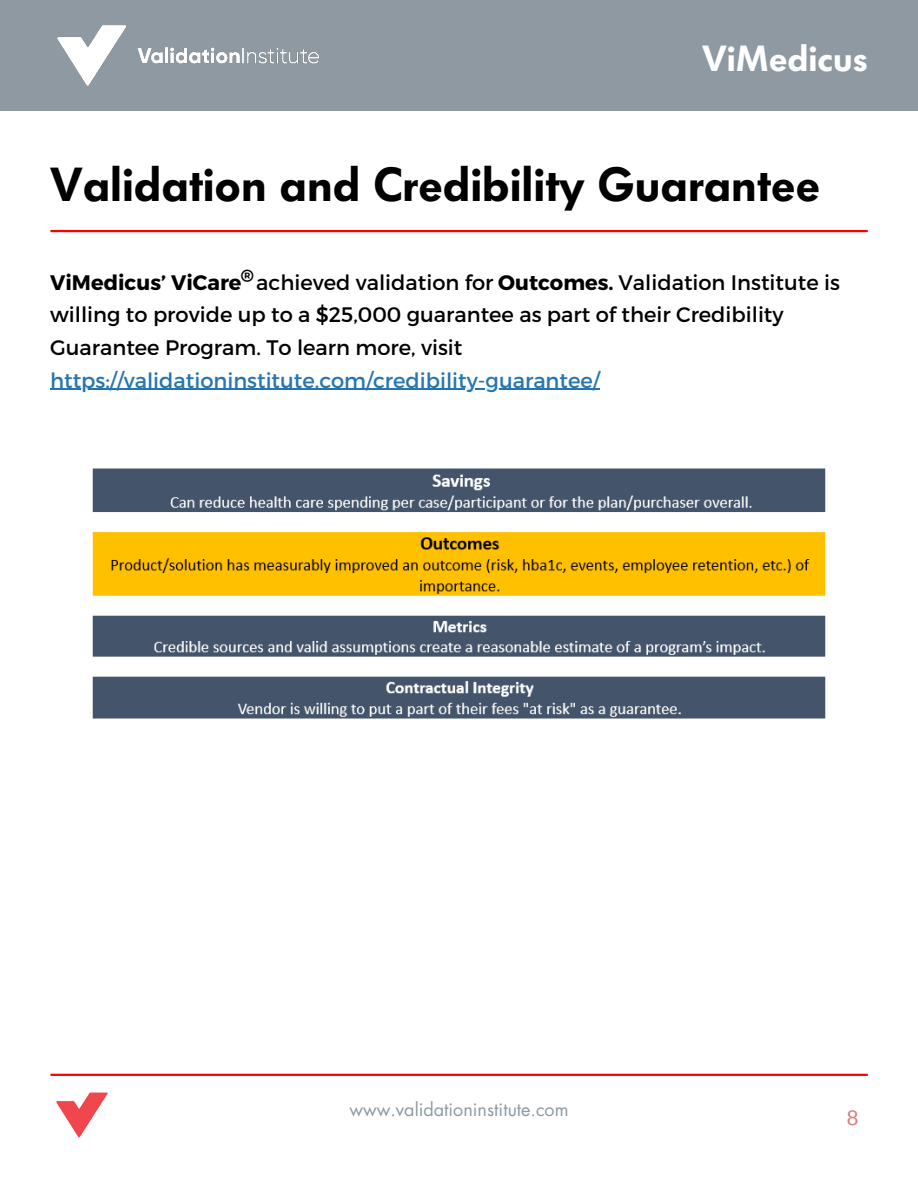
<style>
.page{position:relative;width:918px;height:1188px;background:#fff}
.page>*{position:absolute;margin:0;border:0;box-sizing:border-box;transform-origin:0 0}
.t1{font:600 47.25px "Futura BQ";color:#000}
.t2{font:600 36px "Futura BQ";color:#fff}
.t3{font:21px/32.7px "Montserrat";color:#000}
.t4{font:21px "Montserrat";color:#2475b0}
.t5{font:21px "Arimo";color:#d97f76}
.t6{font:18px "Futura LT";color:#8e99a2}
.t7{font:700 18px "Montserrat";color:#000}
.s1{font-weight:700}
</style>
<div class="page">
<div style="left:0;top:0;width:918px;height:111px;background:#8e99a2"></div>
<img style="left:57px;top:25px;width:262px;height:61px">
<hr style="left:51px;top:1074px;width:816px;height:2px;background:#f00">
<img style="left:56px;top:1092px;width:52px;height:46px">
<hr style="left:51px;top:230px;width:816px;height:2px;background:#f00">
<img style="left:92px;top:468px;width:734px;height:251px">
<hr style="left:50px;top:389px;width:550px;height:1px;background:#2475b0">
<h2 class="t2" style="left:702px;top:38px;width:167px">ViMedicus</h2>
<h1 class="t1" style="left:50px;top:157px;width:771px">Validation and Credibility Guarantee</h1>
<p class="t7" style="left:241px;top:264px;width:15px">®</p>
<p class="t3" style="left:50px;top:265px;width:791px"><span class="s1">ViMedicus’ ViCare</span> achieved validation for <span class="s1">Outcomes.</span> Validation Institute is willing to provide up to a $25,000 guarantee as part of their Credibility<br>Guarantee Program. To learn more, visit</p>
<p class="t4" style="left:50px;top:366px;width:551px">https://validationinstitute.com/credibility-guarantee/</p>
<p class="t6" style="left:349px;top:1098px;width:221px">www.validationinstitute.com</p>
<p class="t5" style="left:847px;top:1106px;width:13px">8</p>
</div>
